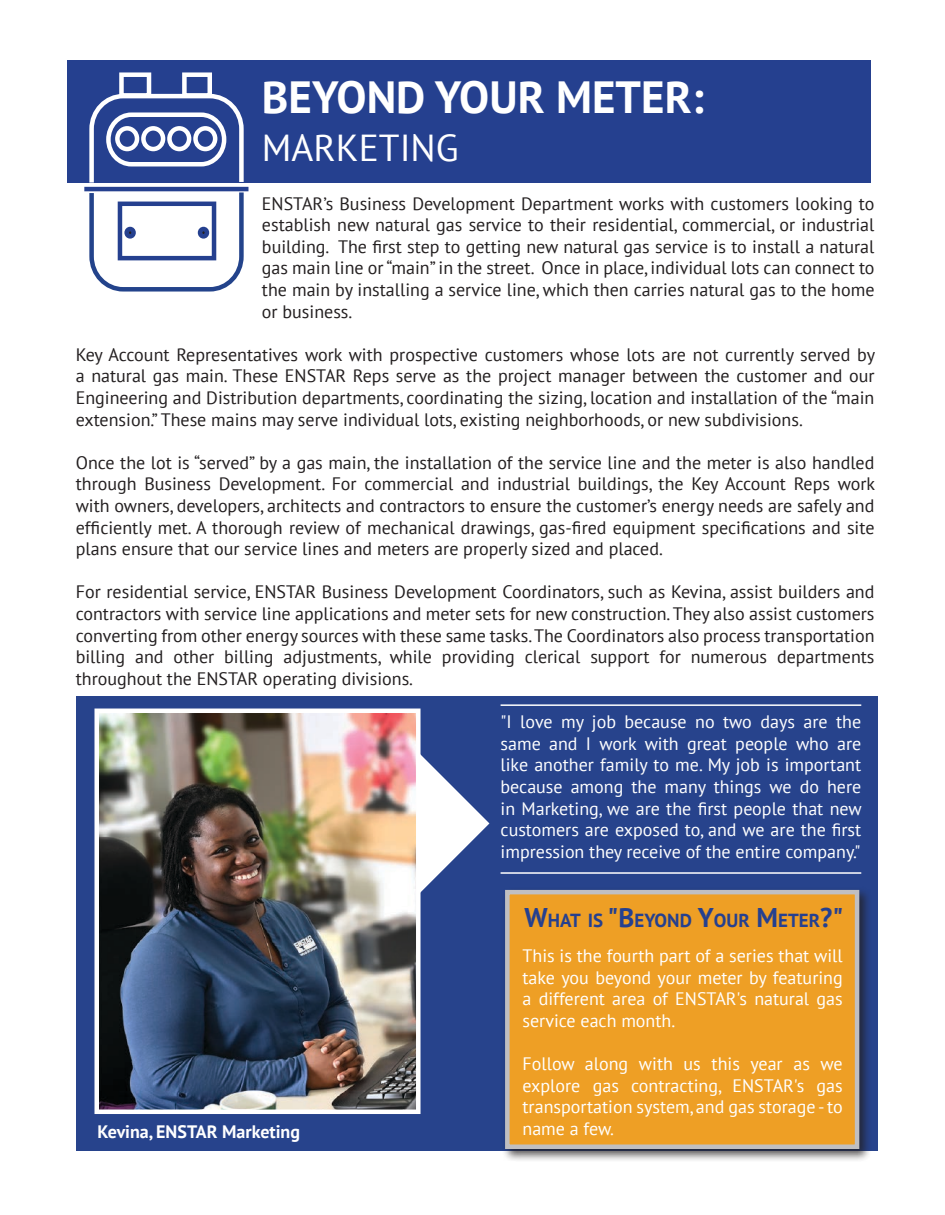
<style>
.page{position:relative;width:945px;height:1215px;background:#fff}
.page>*{position:absolute;margin:0;border:0;box-sizing:border-box;transform-origin:0 0}
.t1{font:700 45px "PT Sans";color:#fff}
.t2{font:37.5px "PT Sans";color:#fff}
.t3{font:700 18.9px "PT Sans";color:#25408f}
.t4{font:18px/21.6px "PT Sans";color:#231f20;text-align:justify}
.t5{font:18px/21.6px "PT Sans";color:#fff;text-align:justify}
.t6{font:700 18px "PT Sans";color:#fff}
.s1{font-size:27px}
</style>
<div class="page">
<div style="left:68px;top:60px;width:803px;height:122px;background:#25408f"></div>
<div style="left:119px;top:72px;width:32px;height:26px;border:4px solid #fff"></div>
<div style="left:182px;top:72px;width:30px;height:26px;border:4px solid #fff"></div>
<svg style="left:84px;top:187px;width:164px;height:4px"></svg>
<svg style="left:87px;top:92px;width:159px;height:200px"></svg>
<div style="left:76px;top:696px;width:802px;height:454px;background:#27438c"></div>
<svg style="left:421px;top:755px;width:68px;height:137px"></svg>
<img style="left:99px;top:714px;width:317px;height:395px">
<div style="left:94px;top:709px;width:327px;height:405px;border:4px solid #fff"></div>
<div style="left:502px;top:887px;width:370px;height:275px;background:#231f20;opacity:.75"></div>
<div style="left:505px;top:890px;width:354px;height:259px;background:#ee9f25;border:4px solid #c0bfc1"></div>
<hr style="left:501px;top:704px;width:360px;height:2px;background:#fff">
<hr style="left:501px;top:872px;width:360px;height:2px;background:#fff">
<p class="t1" style="left:262px;top:68px;width:443px">BEYOND YOUR METER:</p>
<p class="t2" style="left:262px;top:124px;width:198px">MARKETING</p>
<p class="t4" style="left:262px;top:192px;width:614px">ENSTAR’s Business Development Department works with customers looking to establish new natural gas service to their residential, commercial, or industrial building. The first step to getting new natural gas service is to install a natural gas main line or “main” in the street. Once in place, individual lots can connect to the main by installing a service line, which then carries natural gas to the home or business.</p>
<p class="t4" style="left:76px;top:343px;width:801px">Key Account Representatives work with prospective customers whose lots are not currently served by a natural gas main. These ENSTAR Reps serve as the project manager between the customer and our Engineering and Distribution departments, coordinating the sizing, location and installation of the “main extension.” These mains may serve individual lots, existing neighborhoods, or new subdivisions.</p>
<p class="t4" style="left:76px;top:451px;width:801px">Once the lot is “served” by a gas main, the installation of the service line and the meter is also handled through Business Development. For commercial and industrial buildings, the Key Account Reps work with owners, developers, architects and contractors to ensure the customer’s energy needs are safely and efficiently met. A thorough review of mechanical drawings, gas-fired equipment specifications and site plans ensure that our service lines and meters are properly sized and placed.</p>
<p class="t4" style="left:76px;top:581px;width:800px">For residential service, ENSTAR Business Development Coordinators, such as Kevina, assist builders and contractors with service line applications and meter sets for new construction. They also assist customers converting from other energy sources with these same tasks. The Coordinators also process transportation billing and other billing adjustments, while providing clerical support for numerous departments throughout the ENSTAR operating divisions.</p>
<p class="t5" style="left:501px;top:711px;width:363px">"I love my job because no two days are the same and I work with great people who are like another family to me. My job is important because among the many things we do here in Marketing, we are the first people that new customers are exposed to, and we are the first impression they receive of the entire company."</p>
<p class="t6" style="left:98px;top:1120px;width:204px">Kevina, ENSTAR Marketing</p>
<p class="t3" style="left:525px;top:908px;width:320px"><span class="s1">W</span>HAT IS <span class="s1">"B</span>EYOND <span class="s1">Y</span>OUR <span class="s1">M</span>ETER<span class="s1">?"</span></p>
<p class="t5" style="left:523px;top:945px;width:322px">This is the fourth part of a series that will take you beyond your meter by featuring a different area of ENSTAR's natural gas service each month.</p>
<p class="t5" style="left:523px;top:1053px;width:322px">Follow along with us this year as we explore gas contracting, ENSTAR's gas transportation system, and gas storage - to name a few.</p>
</div>
